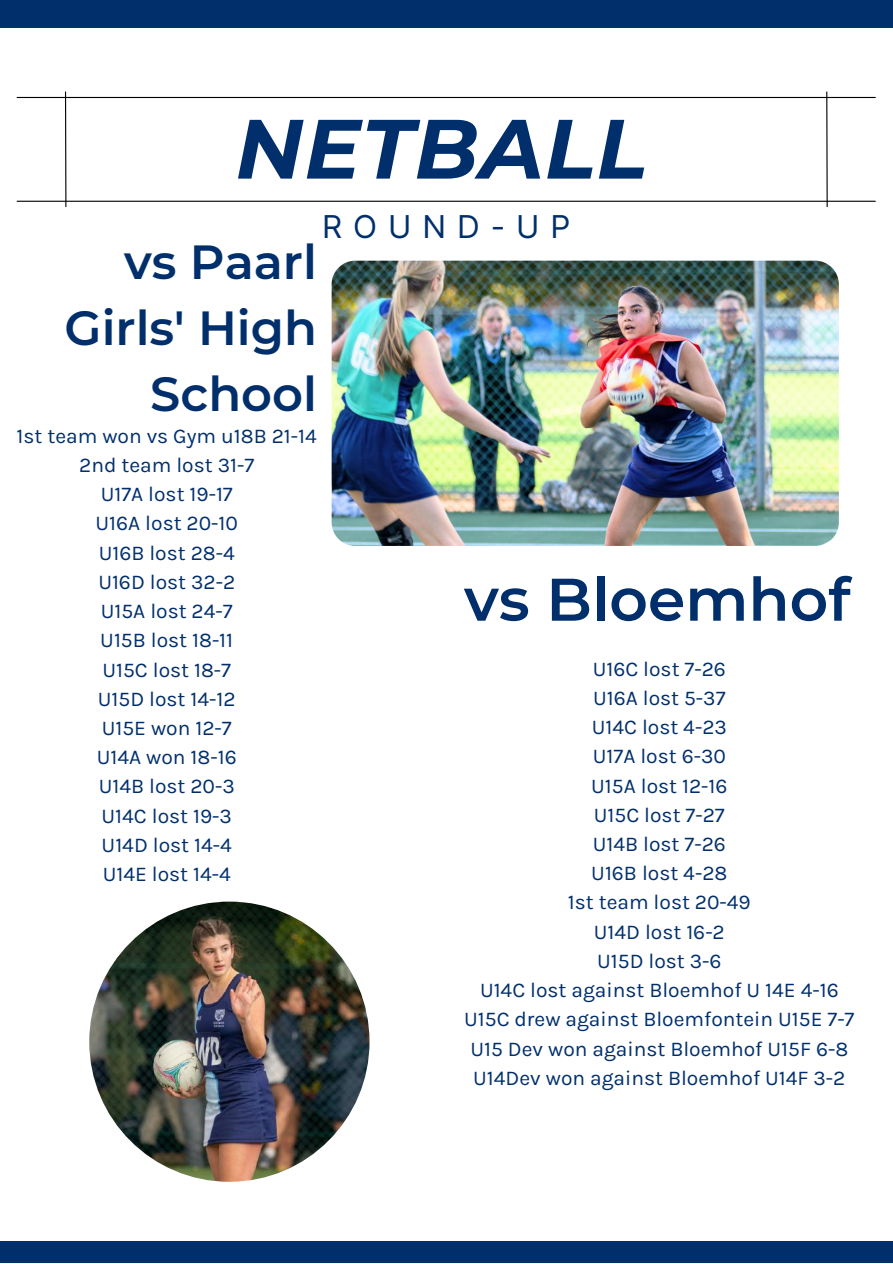
<style>
.page{position:relative;width:893px;height:1264px;background:#fff}
.page>*{position:absolute;margin:0;border:0;box-sizing:border-box;transform-origin:0 0}
.t1{font:italic 700 83.85px "Montserrat";letter-spacing:.01em;color:#002f6c}
.t2{font:600 60px "Montserrat";color:#002f6c}
.t3{font:600 48px/66.3px "Montserrat";color:#002f6c;text-align:right}
.t4{font:31.5px "Inter";letter-spacing:.35em;color:#002f6c}
.t5{font:21px/29.2px "Karla";color:#002f6c;text-align:center}
</style>
<div class="page">
<hr style="left:17px;top:97px;width:858px;height:1px;background:#000">
<hr style="left:17px;top:201px;width:858px;height:1px;background:#000">
<div style="left:0;top:0;width:892px;height:28px;background:#002f6c"></div>
<div style="left:0;top:1241px;width:892px;height:21px;background:#002f6c"></div>
<hr style="left:65px;top:92px;width:1px;height:115px;background:#000">
<hr style="left:826px;top:92px;width:1px;height:115px;background:#000">
<img style="left:331px;top:261px;width:507px;height:285px;border-radius:24px">
<img style="left:89px;top:901px;width:280px;height:280px;border-radius:50%">
<h1 class="t1" style="left:235px;top:97px;width:413px">NETBALL</h1>
<h3 class="t3" style="left:65px;top:228px;width:254px">vs Paarl<br>Girls' High<br>School</h3>
<p class="t5" style="left:17px;top:421px;width:302px">1st team won vs Gym u18B 21-14<br>2nd team lost 31-7<br>U17A lost 19-17<br>U16A lost 20-10<br>U16B lost 28-4<br>U16D lost 32-2<br>U15A lost 24-7<br>U15B lost 18-11<br>U15C lost 18-7<br>U15D lost 14-12<br>U15E won 12-7<br>U14A won 18-16<br>U14B lost 20-3<br>U14C lost 19-3<br>U14D lost 14-4<br>U14E lost 14-4</p>
<h3 class="t4" style="left:322px;top:207px;width:250px">ROUND-UP</h3>
<h2 class="t2" style="left:464px;top:562px;width:388px">vs Bloemhof</h2>
<p class="t5" style="left:464px;top:654px;width:392px">U16C lost 7-26<br>U16A lost 5-37<br>U14C lost 4-23<br>U17A lost 6-30<br>U15A lost 12-16<br>U15C lost 7-27<br>U14B lost 7-26<br>U16B lost 4-28<br>1st team lost 20-49<br>U14D lost 16-2<br>U15D lost 3-6<br>U14C lost against Bloemhof U 14E 4-16<br>U15C drew against Bloemfontein U15E 7-7<br>U15 Dev won against Bloemhof U15F 6-8<br>U14Dev won against Bloemhof U14F 3-2</p>
</div>
